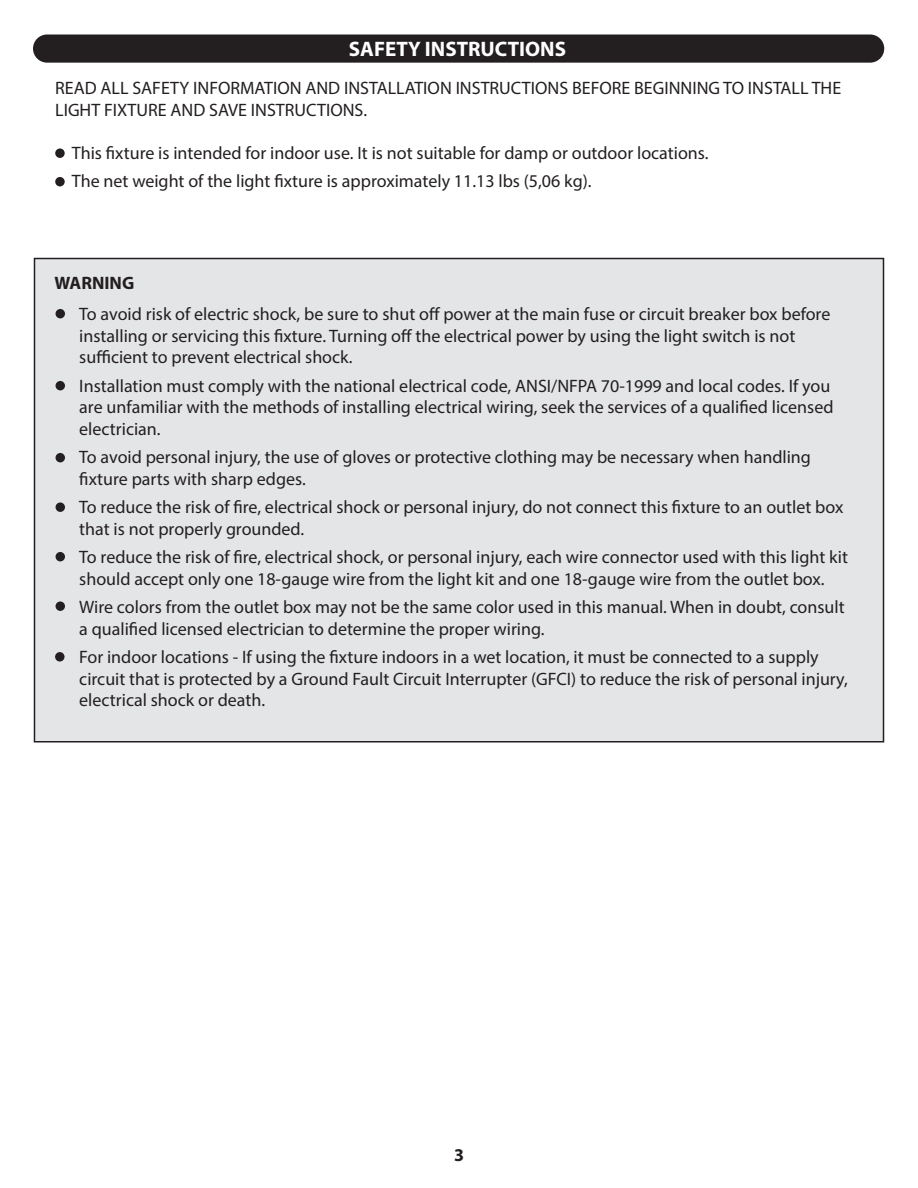
<style>
.page{position:relative;width:918px;height:1188px;background:#fff}
.page>*{position:absolute;margin:0;border:0;box-sizing:border-box;transform-origin:0 0}
.t1{font:700 21px "Myriad Pro";color:#fff}
.t2{font:18px/21.6px "Myriad Pro";color:#231f20}
.t3{font:700 18px "Myriad Pro";color:#231f20}
</style>
<div class="page">
<div style="left:34px;top:259px;width:850px;height:483px;background:#e4e5e7"></div>
<div style="left:55px;top:148px;width:10px;height:10px;background:#231f20;border-radius:50%"></div>
<div style="left:55px;top:177px;width:10px;height:9px;background:#231f20;border-radius:50%"></div>
<div style="left:56px;top:309px;width:9px;height:9px;background:#231f20;border-radius:50%"></div>
<div style="left:56px;top:381px;width:9px;height:9px;background:#231f20;border-radius:50%"></div>
<div style="left:56px;top:453px;width:9px;height:9px;background:#231f20;border-radius:50%"></div>
<div style="left:56px;top:502px;width:9px;height:10px;background:#231f20;border-radius:50%"></div>
<div style="left:33px;top:34px;width:851px;height:29px;background:#231f20;border-radius:14px"></div>
<div style="left:56px;top:552px;width:9px;height:9px;background:#231f20;border-radius:50%"></div>
<div style="left:56px;top:601px;width:9px;height:10px;background:#231f20;border-radius:50%"></div>
<svg style="left:55px;top:652px;width:10px;height:10px"></svg>
<p class="t1" style="left:349px;top:36px;width:219px">SAFETY INSTRUCTIONS</p>
<p class="t2" style="left:55px;top:77px;width:787px">READ ALL SAFETY INFORMATION AND INSTALLATION INSTRUCTIONS BEFORE BEGINNING TO INSTALL THE<br>LIGHT FIXTURE AND SAVE INSTRUCTIONS.</p>
<p class="t2" style="left:72px;top:142px;width:638px">This fixture is intended for indoor use. It is not suitable for damp or outdoor locations.</p>
<p class="t2" style="left:72px;top:170px;width:521px">The net weight of the light fixture is approximately 11.13 lbs (5,06 kg).</p>
<p class="t3" style="left:55px;top:272px;width:81px">WARNING</p>
<p class="t2" style="left:79px;top:303px;width:753px">To avoid risk of electric shock, be sure to shut off power at the main fuse or circuit breaker box before installing or servicing this fixture. Turning off the electrical power by using the light switch is not sufficient to prevent electrical shock.</p>
<p class="t2" style="left:79px;top:374px;width:756px">Installation must comply with the national electrical code, ANSI/NFPA 70-1999 and local codes. If you are unfamiliar with the methods of installing electrical wiring, seek the services of a qualified licensed electrician.</p>
<p class="t2" style="left:79px;top:446px;width:733px">To avoid personal injury, the use of gloves or protective clothing may be necessary when handling fixture parts with sharp edges.</p>
<p class="t2" style="left:79px;top:496px;width:766px">To reduce the risk of fire, electrical shock or personal injury, do not connect this fixture to an outlet box that is not properly grounded.</p>
<p class="t2" style="left:79px;top:546px;width:770px">To reduce the risk of fire, electrical shock, or personal injury, each wire connector used with this light kit should accept only one 18-gauge wire from the light kit and one 18-gauge wire from the outlet box.</p>
<p class="t2" style="left:79px;top:596px;width:767px">Wire colors from the outlet box may not be the same color used in this manual. When in doubt, consult a qualified licensed electrician to determine the proper wiring.</p>
<p class="t2" style="left:79px;top:646px;width:770px">For indoor locations - If using the fixture indoors in a wet location, it must be connected to a supply circuit that is protected by a Ground Fault Circuit Interrupter (GFCI) to reduce the risk of personal injury, electrical shock or death.</p>
<p class="t3" style="left:454px;top:1144px;width:11px">3</p>
</div>
